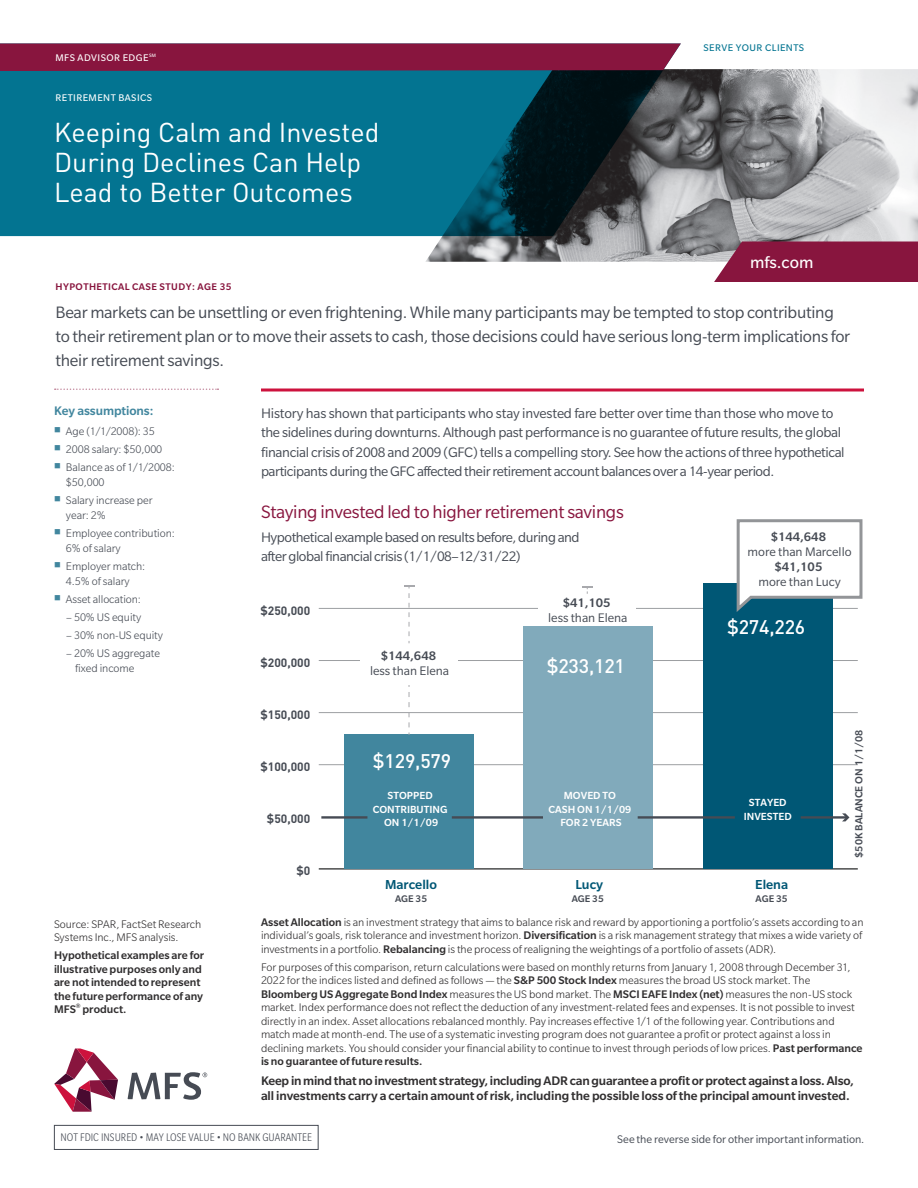
<style>
.page{position:relative;width:918px;height:1188px;background:#fff}
.page>*{position:absolute;margin:0;border:0;box-sizing:border-box;transform-origin:0 0}
.t1{font:27px/30px "DINOT";color:#fff}
.t2{font:19.5px "Slate Std";letter-spacing:-.015em;color:#88153e}
.t3{font:500 19.5px "DINOT";letter-spacing:-.01em;color:#fff}
.t4{font:18px/24px "Slate Std";letter-spacing:-.015em;color:#464b54}
.t5{font:18px "Slate Std";color:#fff}
.t6{font:15px/19.5px "Slate Std";letter-spacing:-.02em;color:#464b54}
.t7{font:500 14.1px "Slate Std";color:#005775}
.t8{font:500 13.5px/15px "Slate Std";letter-spacing:-.01em;color:#312f30}
.t9{font:13.5px "Slate Std";color:#464b54}
.t10{font:500 13.5px "Slate Std";color:#464b54}
.t11{font:500 13.5px "Slate Std";letter-spacing:-.005em;color:#41869e}
.t12{font:300 12px/13.5px "Slate Std";color:#312f30}
.t13{font:300 12px/15px "Slate Std";letter-spacing:-.005em;color:#464b54}
.t14{font:500 12px/13.5px "Slate Std";color:#312f30}
.t15{font:12px "Slate Std";letter-spacing:-.005em;color:#464b54}
.t16{font:300 condensed 12px "Slate Std";color:#464b54}
.t17{font:700 12px "DINOT";color:#464b54}
.t18{font:500 11.25px/13.5px "Slate Std";color:#fff;text-align:center}
.t19{font:500 11.25px "Slate Std";color:#464b54}
.t20{font:10.5px "Slate Std";letter-spacing:.04em;color:#fff}
.t21{font:500 10.5px "Slate Std";letter-spacing:.04em;color:#88153e}
.t22{font:10.5px "Slate Std";letter-spacing:.04em;color:#037491}
.t23{font:500 10.5px "Slate Std";color:#464b54}
.s1{color:#41869e}
.s2{font-weight:500}
</style>
<div class="page">
<img style="left:425px;top:69px;width:493px;height:193px">
<svg style="left:261px;top:388px;width:603px;height:4px;background:#d94d6d"></svg>
<svg style="left:55px;top:388px;width:163px;height:2px"></svg>
<svg style="left:54px;top:1049px;width:64px;height:63px"></svg>
<svg style="left:128px;top:1072px;width:79px;height:28px"></svg>
<div style="left:54px;top:1125px;width:265px;height:25px;border:1px solid #464b54"></div>
<svg style="left:0;top:71px;width:681px;height:165px;background:#0d647b"></svg>
<svg style="left:714px;top:242px;width:204px;height:40px;background:#8b2046"></svg>
<svg style="left:0;top:43px;width:681px;height:28px;background:#871b43"></svg>
<hr style="left:319px;top:868px;width:539px;height:2px;background:#4b4c4d">
<hr style="left:319px;top:764px;width:539px;height:1px;background:#9d9fa2">
<hr style="left:319px;top:712px;width:539px;height:1px;background:#9d9fa2">
<hr style="left:319px;top:660px;width:539px;height:1px;background:#9d9fa2">
<hr style="left:319px;top:608px;width:539px;height:1px;background:#9d9fa2">
<div style="left:344px;top:734px;width:129px;height:135px;background:#41869e"></div>
<div style="left:524px;top:626px;width:129px;height:243px;background:#81aabb"></div>
<div style="left:703px;top:583px;width:130px;height:286px;background:#005775"></div>
<hr style="left:321px;top:816px;width:46px;height:3px;background:#464b54">
<hr style="left:801px;top:816px;width:46px;height:3px;background:#464b54">
<svg style="left:842px;top:813px;width:7px;height:8px"></svg>
<hr style="left:452px;top:816px;width:91px;height:3px;background:#464b54">
<hr style="left:638px;top:816px;width:97px;height:3px;background:#464b54">
<svg style="left:404px;top:585px;width:10px;height:58px"></svg>
<svg style="left:409px;top:685px;width:1px;height:50px"></svg>
<div style="left:538px;top:597px;width:98px;height:28px;background:#fff"></div>
<svg style="left:582px;top:586px;width:10px;height:8px"></svg>
<svg style="left:736px;top:519px;width:127px;height:93px"></svg>
<div style="left:360px;top:646px;width:98px;height:39px;background:#fff"></div>
<p class="t20" style="left:56px;top:52px;width:102px">MFS ADVISOR EDGE<sup>SM</sup></p>
<p class="t20" style="left:56px;top:93px;width:98px">RETIREMENT BASICS</p>
<h1 class="t1" style="left:54px;top:117px;width:327px">Keeping Calm and Invested<br>During Declines Can Help<br>Lead to Better Outcomes</h1>
<p class="t21" style="left:56px;top:282px;width:178px">HYPOTHETICAL CASE STUDY: AGE 35</p>
<p class="t22" style="left:704px;top:42px;width:102px">SERVE YOUR CLIENTS</p>
<h3 class="t5" style="left:750px;top:253px;width:65px">mfs.com</h3>
<p class="t4" style="left:56px;top:300px;width:796px">Bear markets can be unsettling or even frightening. While many participants may be tempted to stop contributing to their retirement plan or to move their assets to cash, those decisions could have serious long-term implications for their retirement savings.</p>
<p class="t11" style="left:54px;top:404px;width:101px">Key assumptions:</p>
<p class="t13" style="left:54px;top:423px;width:102px"><span class="s1">■</span> Age (1/1/2008): 35</p>
<p class="t13" style="left:54px;top:441px;width:110px"><span class="s1">■</span> 2008 salary: $50,000</p>
<p class="t13" style="left:66px;top:459px;width:110px;text-indent:-12px"><span class="s1">■</span> Balance as of 1/1/2008: $50,000</p>
<p class="t13" style="left:66px;top:492px;width:88px;text-indent:-12px"><span class="s1">■</span> Salary increase per year: 2%</p>
<p class="t13" style="left:66px;top:525px;width:110px;text-indent:-12px"><span class="s1">■</span> Employee contribution:<br>6% of salary</p>
<p class="t13" style="left:54px;top:558px;width:92px;text-align:center"><span class="s1">■</span> Employer match:<br>4.5% of salary</p>
<p class="t13" style="left:54px;top:591px;width:88px"><span class="s1">■</span> Asset allocation:</p>
<p class="t13" style="left:66px;top:609px;width:77px">– 50% US equity</p>
<p class="t13" style="left:66px;top:627px;width:98px">– 30% non-US equity</p>
<p class="t13" style="left:75px;top:645px;width:86px;text-indent:-9px">– 20% US aggregate fixed income</p>
<p class="t12" style="left:54px;top:917px;width:149px">Source: SPAR, FactSet Research<br>Systems Inc., MFS analysis.</p>
<p class="t14" style="left:54px;top:949px;width:152px">Hypothetical examples are for illustrative purposes only and are not intended to represent the future performance of any<br>MFS<sup>®</sup> product.</p>
<p class="t6" style="left:261px;top:403px;width:585px">History has shown that participants who stay invested fare better over time than those who move to the sidelines during downturns. Although past performance is no guarantee of future results, the global financial crisis of 2008 and 2009 (GFC) tells a compelling story. See how the actions of three hypothetical participants during the GFC affected their retirement account balances over a 14-year period.</p>
<h2 class="t2" style="left:261px;top:502px;width:364px">Staying invested led to higher retirement savings</h2>
<p class="t6" style="left:261px;top:527px;width:320px">Hypothetical example based on results before, during and after global financial crisis (1/1/08–12/31/22)</p>
<p class="t10" style="left:771px;top:529px;width:57px">$144,648</p>
<p class="t9" style="left:748px;top:544px;width:106px">more than Marcello</p>
<p class="t10" style="left:774px;top:559px;width:49px">$41,105</p>
<p class="t9" style="left:758px;top:574px;width:84px">more than Lucy</p>
<p class="t17" style="left:260px;top:603px;width:51px">$250,000</p>
<p class="t17" style="left:260px;top:655px;width:51px">$200,000</p>
<p class="t17" style="left:260px;top:707px;width:51px">$150,000</p>
<p class="t17" style="left:260px;top:759px;width:51px">$100,000</p>
<p class="t17" style="left:267px;top:811px;width:45px">$50,000</p>
<p class="t17" style="left:296px;top:863px;width:15px">$0</p>
<p class="t10" style="left:381px;top:648px;width:57px">$144,648</p>
<p class="t9" style="left:370px;top:663px;width:81px">less than Elena</p>
<p class="t10" style="left:563px;top:596px;width:49px">$41,105</p>
<p class="t9" style="left:548px;top:611px;width:81px">less than Elena</p>
<h2 class="t3" style="left:547px;top:653px;width:80px">$233,121</h2>
<h2 class="t3" style="left:727px;top:614px;width:80px">$274,226</h2>
<h2 class="t3" style="left:373px;top:749px;width:80px">$129,579</h2>
<p class="t18" style="left:373px;top:789px;width:76px">STOPPED<br>CONTRIBUTING<br>ON 1/1/09</p>
<p class="t18" style="left:549px;top:789px;width:84px">MOVED TO<br>CASH ON 1/1/09<br>FOR 2 YEARS</p>
<p class="t18" style="left:744px;top:796px;width:49px">STAYED<br>INVESTED</p>
<p class="t7" style="left:385px;top:877px;width:53px">Marcello</p>
<p class="t7" style="left:575px;top:877px;width:29px">Lucy</p>
<p class="t7" style="left:755px;top:877px;width:34px">Elena</p>
<p class="t23" style="left:395px;top:893px;width:33px">AGE 35</p>
<p class="t23" style="left:572px;top:893px;width:33px">AGE 35</p>
<p class="t23" style="left:756px;top:893px;width:33px">AGE 35</p>
<p class="t19" style="left:853px;top:858px;width:130px;rotate:-90deg">$50K BALANCE ON 1/1/08</p>
<p class="t12" style="left:261px;top:915px;width:604px;text-align:justify"><span class="s2">Asset Allocation</span> is an investment strategy that aims to balance risk and reward by apportioning a portfolio’s assets according to an individual’s goals, risk tolerance and investment horizon. <span class="s2">Diversification</span> is a risk management strategy that mixes a wide variety of investments in a portfolio. <span class="s2">Rebalancing</span> is the process of realigning the weightings of a portfolio of assets (ADR).</p>
<p class="t12" style="left:261px;top:960px;width:603px">For purposes of this comparison, return calculations were based on monthly returns from January 1, 2008 through December 31, 2022 for the indices listed and defined as follows — the <span class="s2">S&amp;P 500 Stock Index</span> measures the broad US stock market. The <span class="s2">Bloomberg US Aggregate Bond Index</span> measures the US bond market. The <span class="s2">MSCI EAFE Index (net)</span> measures the non-US stock market. Index performance does not reflect the deduction of any investment-related fees and expenses. It is not possible to invest directly in an index. Asset allocations rebalanced monthly. Pay increases effective 1/1 of the following year. Contributions and match made at month-end. The use of a systematic investing program does not guarantee a profit or protect against a loss in declining markets. You should consider your financial ability to continue to invest through periods of low prices. <span class="s2">Past performance is no guarantee of future results.</span></p>
<p class="t8" style="left:261px;top:1073px;width:594px">Keep in mind that no investment strategy, including ADR can guarantee a profit or protect against a loss. Also, all investments carry a certain amount of risk, including the possible loss of the principal amount invested.</p>
<p class="t16" style="left:61px;top:1131px;width:253px">NOT FDIC INSURED • MAY LOSE VALUE • NO BANK GUARANTEE</p>
<p class="t15" style="left:617px;top:1133px;width:249px">See the reverse side for other important information.</p>
</div>
